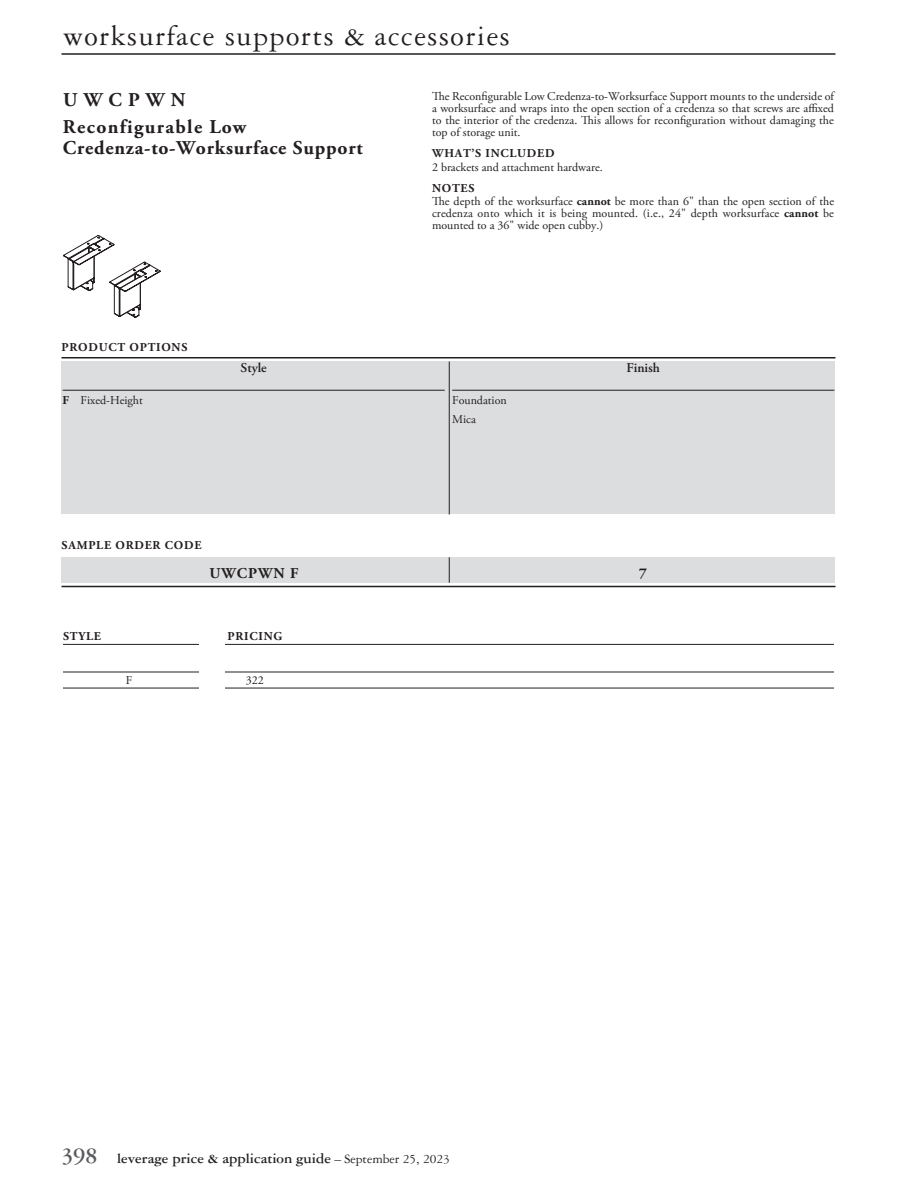
<style>
.page{position:relative;width:918px;height:1188px;background:#fff}
.page>*{position:absolute;margin:0;border:0;box-sizing:border-box;transform-origin:0 0}
.t1{font:30px "Garamond Three";letter-spacing:.05em;color:#231f20}
.t2{font:700 19.5px "Adobe Garamond Pro";letter-spacing:.04em;color:#231f20}
.t3{font:700 19.5px/27px "Adobe Garamond Pro";letter-spacing:.07em;color:#231f20}
.t4{font:700 15px "Garamond Three";color:#231f20}
.t5{font:700 15px "Adobe Garamond Pro";letter-spacing:.065em;color:#231f20}
.t6{font:600 13.5px "Adobe Garamond Pro";color:#231f20}
.t7{font:12px/12px "Adobe Garamond Pro";color:#231f20}
.t8{font:700 12px "Adobe Garamond Pro";letter-spacing:.065em;color:#231f20}
.s1{font-weight:700}
.s2{font-size:24px;color:#58595b}
.s3{font-weight:400;font-size:13.5px}
</style>
<div class="page">
<hr style="left:62px;top:53px;width:774px;height:2px;background:#231f20">
<div style="left:62px;top:362px;width:774px;height:152px;background:#dcddde"></div>
<hr style="left:63px;top:390px;width:382px;height:1px;background:#231f20">
<hr style="left:452px;top:390px;width:382px;height:1px;background:#231f20">
<hr style="left:62px;top:357px;width:774px;height:1px;background:#231f20">
<hr style="left:449px;top:361px;width:1px;height:153px;background:#231f20">
<hr style="left:62px;top:586px;width:774px;height:1px;background:#231f20">
<div style="left:62px;top:557px;width:774px;height:26px;background:#dcddde"></div>
<svg style="left:449px;top:557px;width:1px;height:26px"></svg>
<hr style="left:63px;top:644px;width:771px;height:1px;background:#231f20">
<hr style="left:63px;top:672px;width:771px;height:1px;background:#231f20">
<hr style="left:63px;top:688px;width:771px;height:1px;background:#231f20">
<div style="left:200px;top:630px;width:25px;height:271px;background:#fff"></div>
<svg style="left:64px;top:235px;width:96px;height:82px"></svg>
<h1 class="t1" style="left:63px;top:20px;width:448px">worksurface supports &amp; accessories</h1>
<h2 class="t3" style="left:63px;top:86px;width:184px">UWCPWN<br>Reconfigurable Low</h2>
<h2 class="t2" style="left:63px;top:136px;width:301px">Credenza-to-Worksurface Support</h2>
<p class="t8" style="left:62px;top:340px;width:127px">PRODUCT OPTIONS</p>
<p class="t7" style="left:63px;top:395px;width:82px"><span class="s1">F</span> Fixed-Height</p>
<p class="t6" style="left:241px;top:360px;width:28px">Style</p>
<p class="t8" style="left:62px;top:538px;width:141px">SAMPLE ORDER CODE</p>
<p class="t7" style="left:432px;top:91px;width:403px;text-align:justify">The Reconfigurable Low Credenza-to-Worksurface Support mounts to the underside of a worksurface and wraps into the open section of a credenza so that screws are affixed to the interior of the credenza. This allows for reconfiguration without damaging the top of storage unit.</p>
<p class="t8" style="left:432px;top:146px;width:124px">WHAT’S INCLUDED</p>
<p class="t7" style="left:432px;top:161px;width:172px">2 brackets and attachment hardware.</p>
<p class="t7" style="left:432px;top:182px;width:404px;line-height:13.5px"><span class="s1">NOTES<br></span>The depth of the worksurface <span class="s1">cannot</span> be more than 6" than the open section of the</p>
<p class="t7" style="left:432px;top:208px;width:403px">credenza onto which it is being mounted. (i.e., 24" depth worksurface <span class="s1">cannot</span> be mounted to a 36" wide open cubby.)</p>
<p class="t7" style="left:452px;top:391px;width:56px;line-height:19.5px">Foundation<br>Mica</p>
<p class="t6" style="left:627px;top:360px;width:35px">Finish</p>
<p class="t5" style="left:209px;top:564px;width:90px">UWCPWN F</p>
<p class="t5" style="left:639px;top:564px;width:9px">7</p>
<p class="t8" style="left:63px;top:629px;width:39px">STYLE</p>
<p class="t8" style="left:228px;top:629px;width:56px">PRICING</p>
<p class="t7" style="left:126px;top:674px;width:8px">F</p>
<p class="t7" style="left:246px;top:674px;width:19px">322</p>
<p class="t4" style="left:62px;top:1150px;width:390px"><span class="s2">398</span> leverage price &amp; application guide <span class="s3">– September 25, 2023</span></p>
</div>
